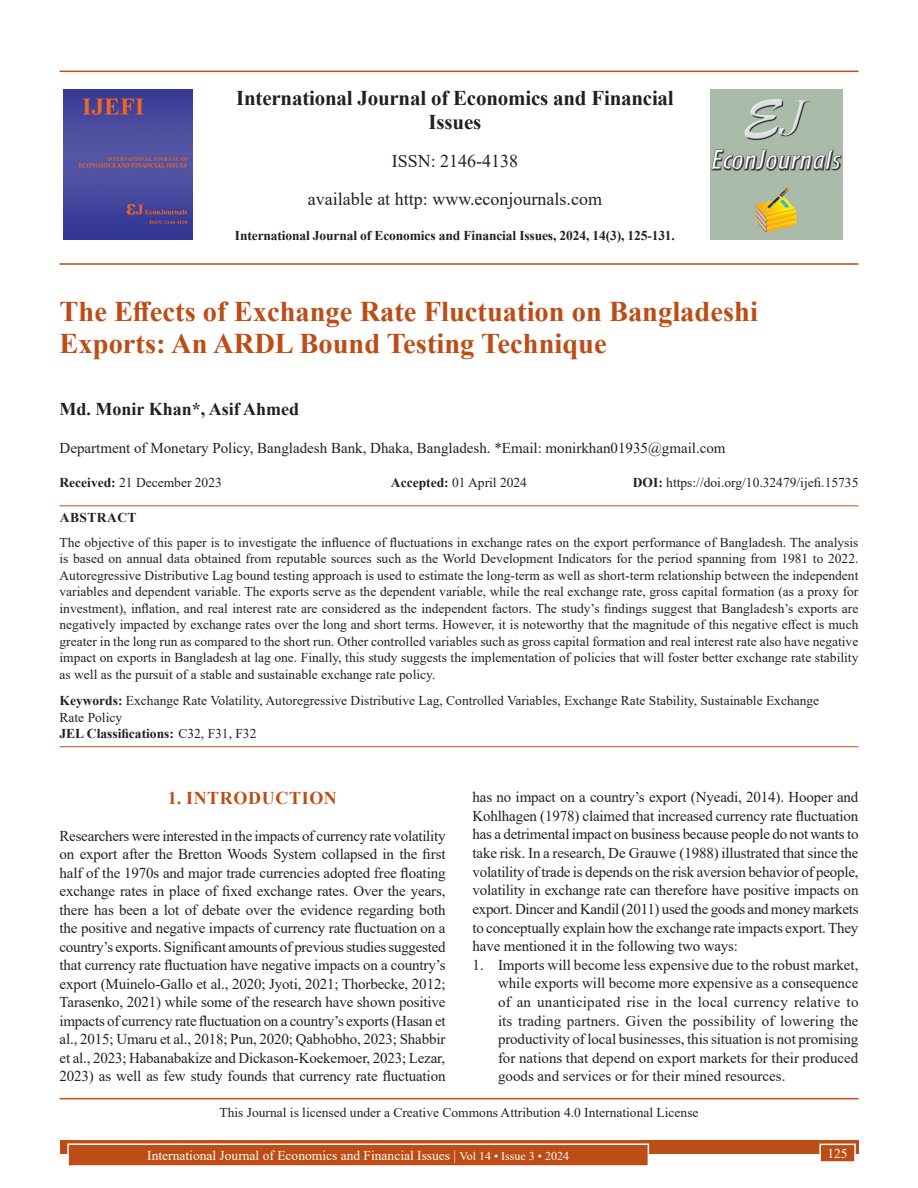
<style>
.page{position:relative;width:918px;height:1188px;background:#fff}
.page>*{position:absolute;margin:0;border:0;box-sizing:border-box;transform-origin:0 0}
.AT{font:700 28.5px/31.5px "Times New Roman";color:#bd4c16}
.Issue_details{font:700 21px/24px "Times New Roman";letter-spacing:-.01em;color:#231f20;text-align:center}
.Issue_details-2{font:18px "Times New Roman";color:#231f20}
.AU{font:700 18px "Times New Roman";color:#231f20}
.t1{font:700 18px "Times New Roman";letter-spacing:.035em;color:#bd4c16}
.TX_No_After_Space{font:15px/18.6px "Times New Roman";letter-spacing:-.01em;color:#231f20;text-align:justify}
.L{font:15px/18.6px "Times New Roman";color:#231f20;text-align:justify}
.AFF{font:15px "Times New Roman";color:#231f20}
.ABS{font:13.5px/16.5px "Times New Roman";color:#231f20;text-align:justify}
.KWD{font:13.5px/16.2px "Times New Roman";color:#231f20}
.His{font:13.5px "Times New Roman";color:#231f20}
.CCA{font:13.5px "Times New Roman";color:#231f20}
.Folio{font:13.5px "Times New Roman";color:#fff}
.Issue_details-3{font:700 13.5px "Times New Roman";letter-spacing:-.01em;color:#231f20}
.ABSH{font:700 13.5px "Times New Roman";letter-spacing:.035em;color:#231f20}
.s1{font-weight:700}
.s2{font-size:12px}
</style>
<div class="page">
<hr style="left:60px;top:71px;width:798px;height:1px;background:#bd4c16">
<hr style="left:60px;top:263px;width:798px;height:2px;background:#bd4c16">
<img style="left:64px;top:89px;width:129px;height:151px">
<img style="left:711px;top:89px;width:132px;height:150px">
<div style="left:60px;top:1140px;width:798px;height:13px;background:#bd4c16"></div>
<div style="left:68px;top:1144px;width:580px;height:22px;background:#bd4c16"></div>
<div style="left:67px;top:1143px;width:582px;height:24px;border:2px solid #fff"></div>
<div style="left:820px;top:1144px;width:35px;height:18px;background:#bd4c16"></div>
<div style="left:819px;top:1144px;width:37px;height:19px;border:2px solid #fff"></div>
<hr style="left:60px;top:505px;width:798px;height:1px;background:#bd4c16">
<hr style="left:60px;top:746px;width:798px;height:1px;background:#bd4c16">
<hr style="left:60px;top:1098px;width:798px;height:1px;background:#bd4c16">
<p class="Issue_details" style="left:236px;top:85px;width:439px">International Journal of Economics and Financial<br>Issues</p>
<p class="Issue_details-2" style="left:392px;top:148px;width:128px">ISSN: 2146-4138</p>
<p class="Issue_details-2" style="left:308px;top:186px;width:296px">available at http: www.econjournals.com</p>
<p class="Issue_details-3" style="left:235px;top:226px;width:442px">International Journal of Economics and Financial Issues, 2024, 14(3), 125-131.</p>
<p class="AT" style="left:60px;top:295px;width:700px">The Effects of Exchange Rate Fluctuation on Bangladeshi<br>Exports: An ARDL Bound Testing Technique</p>
<p class="AU" style="left:60px;top:396px;width:241px">Md. Monir Khan*, Asif Ahmed</p>
<p class="AFF" style="left:60px;top:437px;width:668px">Department of Monetary Policy, Bangladesh Bank, Dhaka, Bangladesh. *Email: monirkhan01935@gmail.com</p>
<p class="His" style="left:60px;top:473px;width:164px"><span class="s1">Received:</span> 21 December 2023</p>
<p class="His" style="left:391px;top:473px;width:138px"><span class="s1">Accepted:</span> 01 April 2024</p>
<p class="His" style="left:633px;top:473px;width:227px"><span class="s1">DOI:</span> https://doi.org/10.32479/ijefi.15735</p>
<p class="ABSH" style="left:60px;top:507px;width:78px">ABSTRACT</p>
<p class="ABS" style="left:60px;top:534px;width:800px">The objective of this paper is to investigate the influence of fluctuations in exchange rates on the export performance of Bangladesh. The analysis is based on annual data obtained from reputable sources such as the World Development Indicators for the period spanning from 1981 to 2022.<br>Autoregressive Distributive Lag bound testing approach is used to estimate the long-term as well as short-term relationship between the independent variables and dependent variable. The exports serve as the dependent variable, while the real exchange rate, gross capital formation (as a proxy for investment), inflation, and real interest rate are considered as the independent factors. The study’s findings suggest that Bangladesh’s exports are negatively impacted by exchange rates over the long and short terms. However, it is noteworthy that the magnitude of this negative effect is much greater in the long run as compared to the short run. Other controlled variables such as gross capital formation and real interest rate also have negative impact on exports in Bangladesh at lag one. Finally, this study suggests the implementation of policies that will foster better exchange rate stability as well as the pursuit of a stable and sustainable exchange rate policy.</p>
<p class="KWD" style="left:60px;top:692px;width:761px"><span class="s1">Keywords:</span> Exchange Rate Volatility, Autoregressive Distributive Lag, Controlled Variables, Exchange Rate Stability, Sustainable Exchange<br>Rate Policy<br><span class="s1">JEL Classifications:</span> C32, F31, F32</p>
<h1 class="t1" style="left:168px;top:785px;width:171px">1. INTRODUCTION</h1>
<p class="TX_No_After_Space" style="left:60px;top:826px;width:388px">Researchers were interested in the impacts of currency rate volatility on export after the Bretton Woods System collapsed in the first half of the 1970s and major trade currencies adopted free floating exchange rates in place of fixed exchange rates. Over the years, there has been a lot of debate over the evidence regarding both the positive and negative impacts of currency rate fluctuation on a country’s exports. Significant amounts of previous studies suggested that currency rate fluctuation have negative impacts on a country’s export (Muinelo-Gallo et al., 2020; Jyoti, 2021; Thorbecke, 2012; Tarasenko, 2021) while some of the research have shown positive impacts of currency rate fluctuation on a country’s exports (Hasan et al., 2015; Umaru et al., 2018; Pun, 2020; Qabhobho, 2023; Shabbir et al., 2023; Habanabakize and Dickason-Koekemoer, 2023; Lezar, 2023) as well as few study founds that currency rate fluctuation</p>
<p class="TX_No_After_Space" style="left:472px;top:787px;width:388px">has no impact on a country’s export (Nyeadi, 2014). Hooper and Kohlhagen (1978) claimed that increased currency rate fluctuation has a detrimental impact on business because people do not wants to take risk. In a research, De Grauwe (1988) illustrated that since the volatility of trade is depends on the risk aversion behavior of people, volatility in exchange rate can therefore have positive impacts on export. Dincer and Kandil (2011) used the goods and money markets to conceptually explain how the exchange rate impacts export. They have mentioned it in the following two ways:</p>
<p class="L" style="left:498px;top:955px;width:362px;text-indent:-26px">1. Imports will become less expensive due to the robust market, while exports will become more expensive as a consequence of an unanticipated rise in the local currency relative to its trading partners. Given the possibility of lowering the productivity of local businesses, this situation is not promising for nations that depend on export markets for their produced goods and services or for their mined resources.</p>
<p class="CCA" style="left:219px;top:1103px;width:481px">This Journal is licensed under a Creative Commons Attribution 4.0 International License</p>
<p class="Folio" style="left:147px;top:1146px;width:423px">International Journal of Economics and Financial Issues | <span class="s2">Vol 14 • Issue 3 • 2024</span></p>
<p class="Folio" style="left:827px;top:1144px;width:22px">125</p>
</div>
